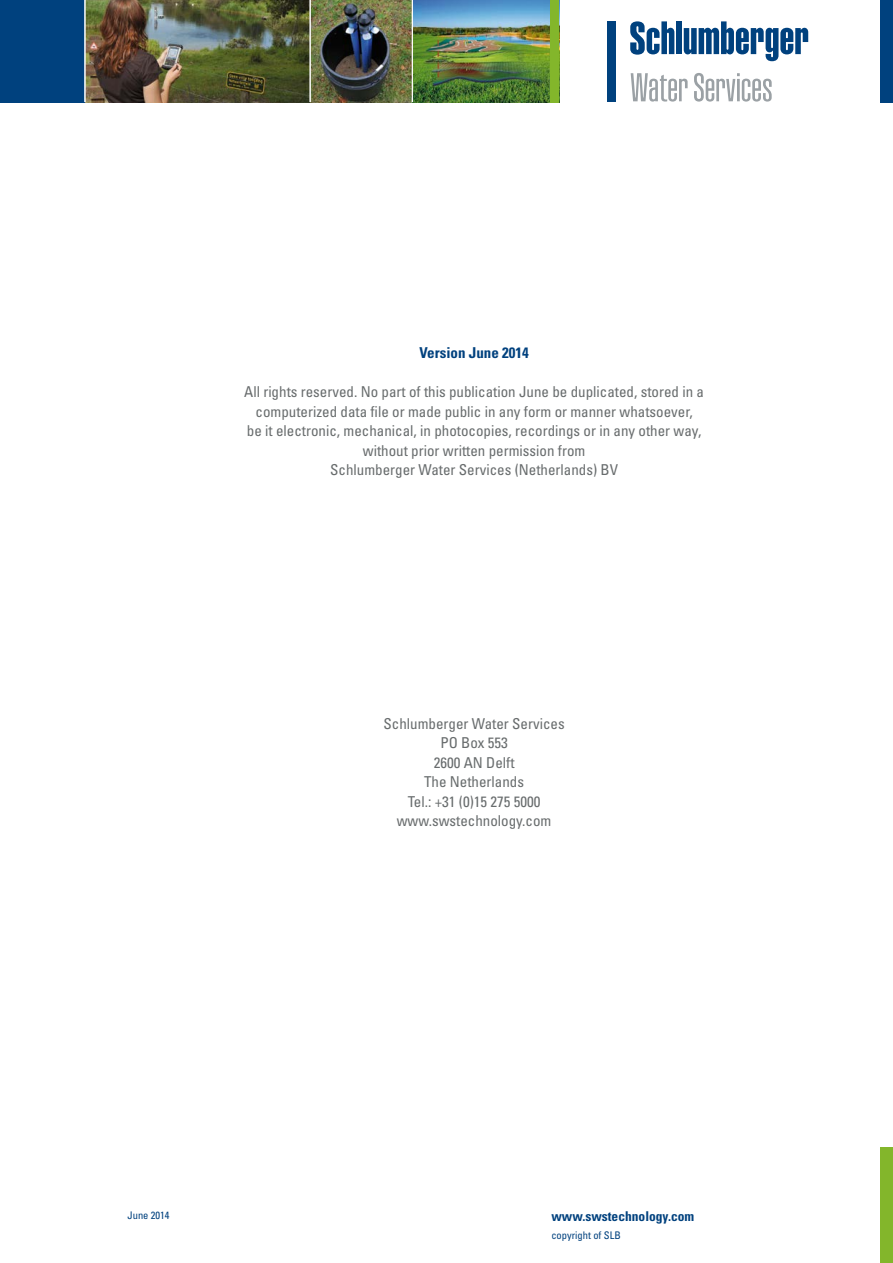
<style>
.page{position:relative;width:893px;height:1263px;background:#fff}
.page>*{position:absolute;margin:0;border:0;box-sizing:border-box;transform-origin:0 0}
.t1{font:condensed 15px/19.5px "Univers LT Std";color:#686c6d;text-align:center}
.t2{font:700 condensed 15px "Univers LT Std";color:#00417e}
.t3{font:700 condensed 13.5px "Univers LT Std";color:#00417e}
.t4{font:condensed 10.5px "Univers LT Std";color:#00417e}
</style>
<div class="page">
<div style="left:880px;top:1147px;width:13px;height:116px;background:#83b62b"></div>
<div style="left:0;top:0;width:85px;height:102px;background:#00417e"></div>
<img style="left:86px;top:0;width:465px;height:102px">
<div style="left:551px;top:0;width:8px;height:102px;background:#83b62b"></div>
<hr style="left:310px;top:0;width:1px;height:102px;background:#fff">
<div style="left:880px;top:0;width:13px;height:102px;background:#00417e"></div>
<hr style="left:412px;top:0;width:1px;height:102px;background:#fff">
<div style="left:676px;top:21px;width:6px;height:33px;background:#00417e"></div>
<svg style="left:684px;top:21px;width:124px;height:40px"></svg>
<svg style="left:630px;top:21px;width:44px;height:34px"></svg>
<svg style="left:631px;top:73px;width:57px;height:29px"></svg>
<svg style="left:694px;top:73px;width:78px;height:29px"></svg>
<div style="left:607px;top:21px;width:9px;height:80px;background:#00417e"></div>
<p class="t2" style="left:419px;top:344px;width:111px">Version June 2014</p>
<p class="t1" style="left:244px;top:382px;width:461px">All rights reserved. No part of this publication June be duplicated, stored in a computerized data file or made public in any form or manner whatsoever,<br>be it electronic, mechanical, in photocopies, recordings or in any other way, without prior written permission from<br>Schlumberger Water Services (Netherlands) BV</p>
<p class="t1" style="left:383px;top:713px;width:183px">Schlumberger Water Services<br>PO Box 553<br>2600 AN Delft<br>The Netherlands<br>Tel.: +31 (0)15 275 5000 www.swstechnology.com</p>
<p class="t4" style="left:128px;top:1208px;width:43px">June 2014</p>
<p class="t3" style="left:551px;top:1207px;width:144px">www.swstechnology.com</p>
<p class="t4" style="left:551px;top:1228px;width:71px">copyright of SLB</p>
</div>
